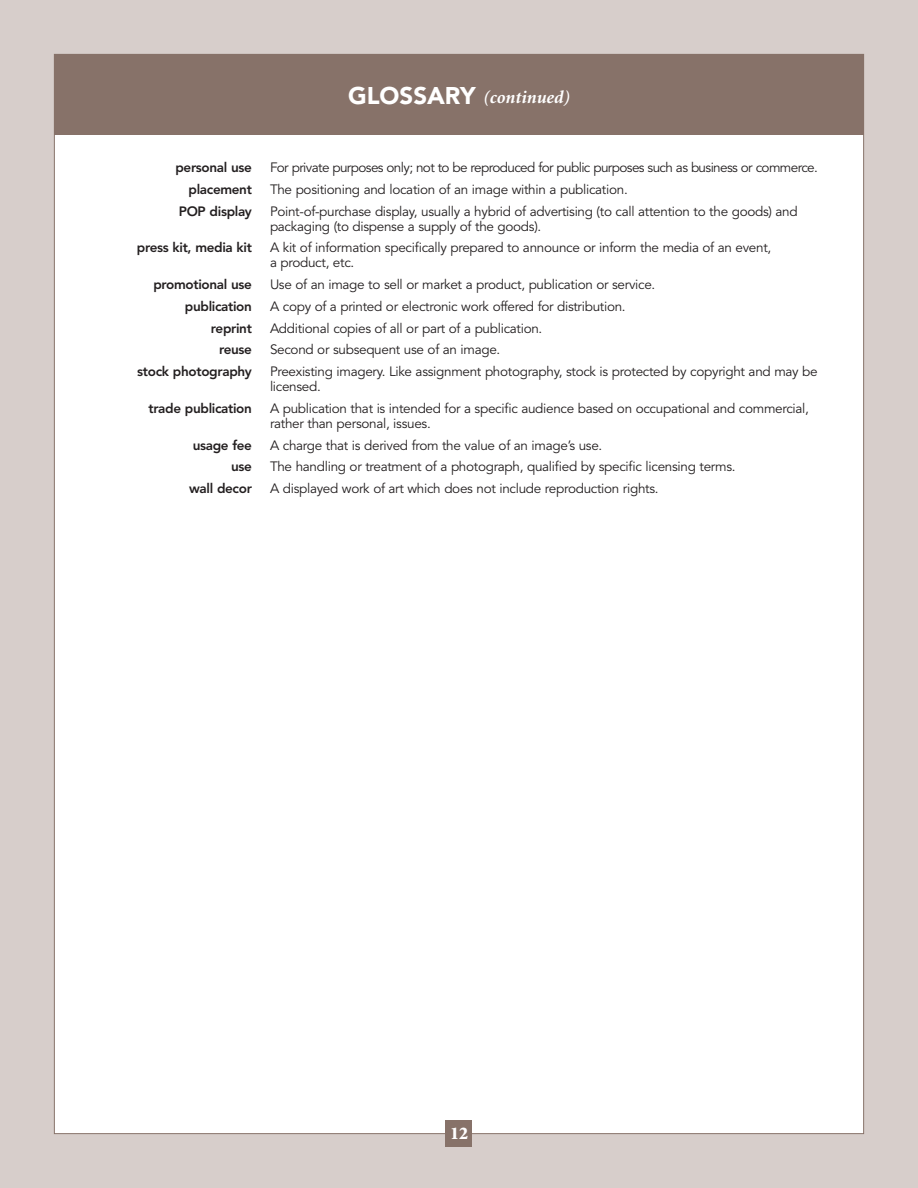
<style>
.page{position:relative;width:918px;height:1188px;background:#d7cecb}
.page>*{position:absolute;margin:0;border:0;box-sizing:border-box;transform-origin:0 0}
.t1{font:italic 700 18px "Minion";color:#fff}
.t2{font:900 18px "Minion";color:#fff}
.t3{font:13.5px/15px "Avenir";letter-spacing:-.02em;color:#231f20}
.t4{font:800 13.5px "Avenir";letter-spacing:-.025em;color:#231f20}
.t5{font:13.5px "Avenir";letter-spacing:-.045em;color:#231f20}
.s1{font-family:"Avenir";font-weight:900;font-style:normal;font-size:24px}
</style>
<div class="page">
<div style="left:54px;top:54px;width:810px;height:1080px;background:#fff"></div>
<div style="left:446px;top:1120px;width:26px;height:28px;background:#877269"></div>
<div style="left:54px;top:54px;width:810px;height:81px;background:#877269"></div>
<h1 class="t1" style="left:348px;top:90px;width:223px"><span class="s1">GLOSSARY</span> (continued)</h1>
<p class="t4" style="left:175px;top:162px;width:78px">personal use</p>
<p class="t5" style="left:270px;top:162px;width:549px">For private purposes only; not to be reproduced for public purposes such as business or commerce.</p>
<p class="t4" style="left:189px;top:184px;width:65px">placement</p>
<p class="t3" style="left:270px;top:183px;width:359px">The positioning and location of an image within a publication.</p>
<p class="t4" style="left:179px;top:205px;width:75px">POP display</p>
<p class="t3" style="left:270px;top:205px;width:529px">Point-of-purchase display, usually a hybrid of advertising (to call attention to the goods) and packaging (to dispense a supply of the goods).</p>
<p class="t4" style="left:137px;top:242px;width:117px">press kit, media kit</p>
<p class="t3" style="left:270px;top:241px;width:503px">A kit of information specifically prepared to announce or inform the media of an event, a product, etc.</p>
<p class="t4" style="left:153px;top:279px;width:100px">promotional use</p>
<p class="t3" style="left:270px;top:278px;width:387px">Use of an image to sell or market a product, publication or service.</p>
<p class="t4" style="left:185px;top:301px;width:69px">publication</p>
<p class="t3" style="left:270px;top:300px;width:357px">A copy of a printed or electronic work offered for distribution.</p>
<p class="t4" style="left:211px;top:322px;width:43px">reprint</p>
<p class="t3" style="left:270px;top:322px;width:274px">Additional copies of all or part of a publication.</p>
<p class="t4" style="left:219px;top:344px;width:34px">reuse</p>
<p class="t3" style="left:270px;top:343px;width:232px">Second or subsequent use of an image.</p>
<p class="t4" style="left:137px;top:366px;width:116px">stock photography</p>
<p class="t3" style="left:270px;top:365px;width:549px">Preexisting imagery. Like assignment photography, stock is protected by copyright and may be licensed.</p>
<p class="t4" style="left:148px;top:403px;width:105px">trade publication</p>
<p class="t3" style="left:270px;top:402px;width:541px">A publication that is intended for a specific audience based on occupational and commercial, rather than personal, issues.</p>
<p class="t4" style="left:193px;top:439px;width:61px">usage fee</p>
<p class="t3" style="left:270px;top:439px;width:334px">A charge that is derived from the value of an image’s use.</p>
<p class="t4" style="left:231px;top:461px;width:22px">use</p>
<p class="t3" style="left:270px;top:460px;width:467px">The handling or treatment of a photograph, qualified by specific licensing terms.</p>
<p class="t4" style="left:189px;top:483px;width:64px">wall decor</p>
<p class="t3" style="left:270px;top:482px;width:390px">A displayed work of art which does not include reproduction rights.</p>
<h1 class="t2" style="left:450px;top:1127px;width:19px">12</h1>
</div>
